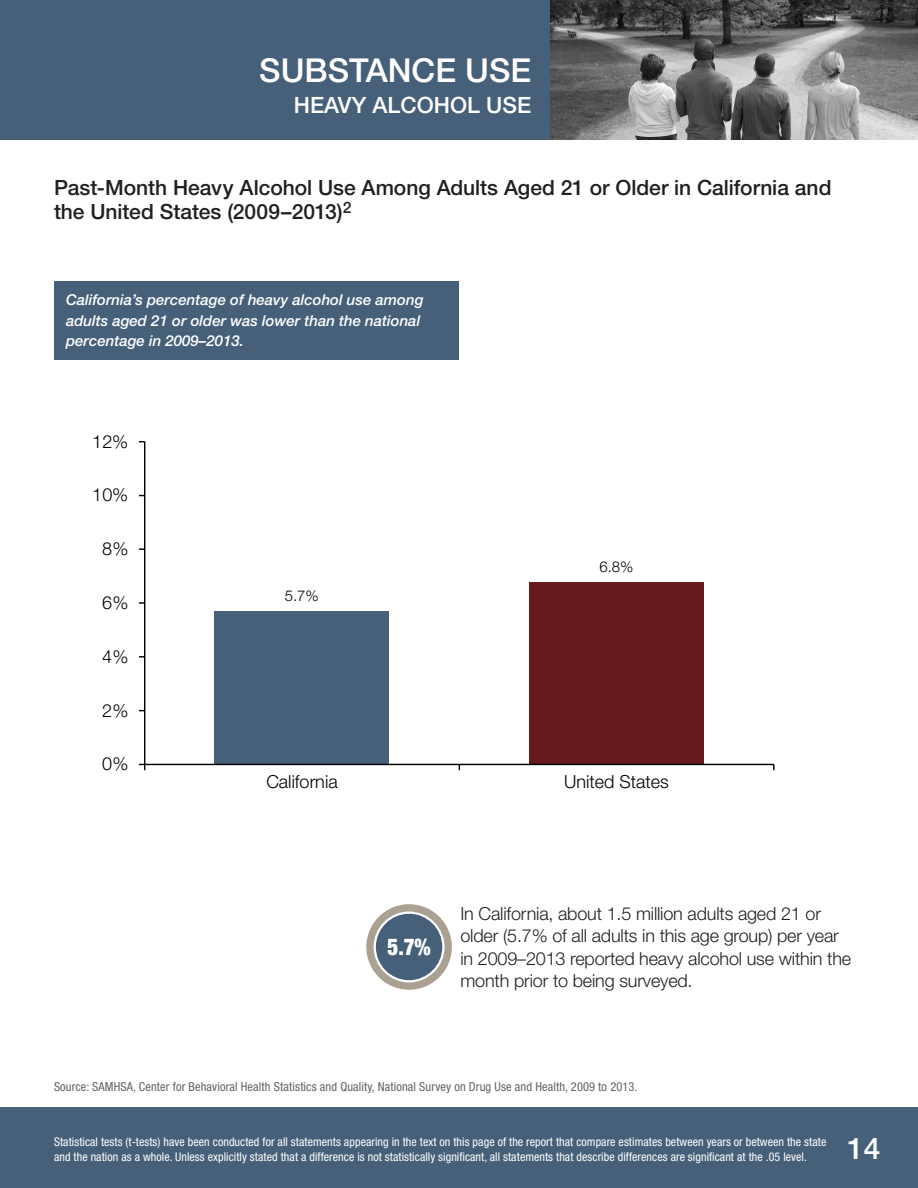
<style>
.page{position:relative;width:918px;height:1188px;background:#fff}
.page>*{position:absolute;margin:0;border:0;box-sizing:border-box;transform-origin:0 0}
.t1{font:500 33px "Helvetica Neue LT Std";color:#fff}
.t2{font:500 30px "Helvetica Neue LT Std";color:#fff}
.t3{font:900 condensed 23.25px "Helvetica Neue LT Std";color:#fff;scale:.9 1}
.t4{font:500 22.5px "Helvetica Neue LT Std";color:#fff}
.figure_title{font:500 21px/24px "Helvetica Neue LT Std";color:#231f20}
.highlight_text{font:300 18px/22.5px "Helvetica Neue LT Std";letter-spacing:-.01em;color:#231f20}
.t5{font:300 18px "Helvetica Neue LT Std";color:#000}
.box_text{font:italic 500 15px/20.2px "Helvetica Neue LT Std";color:#fff}
.t6{font:300 15px "Helvetica Neue LT Std";color:#000}
.section_header_-_lef{font:condensed 12.3px "Helvetica Neue LT Std";letter-spacing:.01em;color:#636366}
.section_header_-_lef-2{font:condensed 12px/15px "Helvetica Neue LT Std";letter-spacing:.005em;color:#fff}
.s1{font-size:18.6px}
</style>
<div class="page">
<div style="left:0;top:0;width:551px;height:140px;background:#466079"></div>
<img style="left:551px;top:0;width:367px;height:140px">
<div style="left:0;top:1107px;width:918px;height:81px;background:#466079"></div>
<div style="left:54px;top:281px;width:405px;height:78px;background:#466079"></div>
<div style="left:529px;top:582px;width:175px;height:182px;background:#661a1c"></div>
<div style="left:215px;top:611px;width:174px;height:153px;background:#466079"></div>
<hr style="left:144px;top:442px;width:1px;height:322px;background:#000">
<hr style="left:145px;top:764px;width:629px;height:1px;background:#000">
<svg style="left:139px;top:764px;width:6px;height:6px"></svg>
<svg style="left:773px;top:764px;width:2px;height:6px"></svg>
<svg style="left:366px;top:904px;width:86px;height:86px"></svg>
<svg style="left:374px;top:912px;width:71px;height:70px"></svg>
<div style="left:376px;top:914px;width:66px;height:66px;background:#466079;border-radius:50%"></div>
<h2 class="t1" style="left:259px;top:50px;width:273px">SUBSTANCE USE</h2>
<h2 class="t4" style="left:294px;top:92px;width:239px">HEAVY ALCOHOL USE</h2>
<p class="figure_title" style="left:54px;top:175px;width:779px">Past-Month Heavy Alcohol Use Among Adults Aged 21 or Older in California and the United States (2009–2013)<sup>2</sup></p>
<p class="box_text" style="left:66px;top:290px;width:359px">California’s percentage of heavy alcohol use among adults aged 21 or older was lower than the national percentage in 2009–2013.</p>
<p class="t5" style="left:92px;top:430px;width:37px">12%</p>
<p class="t5" style="left:92px;top:484px;width:37px">10%</p>
<p class="t5" style="left:102px;top:538px;width:28px">8%</p>
<p class="t5" style="left:102px;top:592px;width:28px">6%</p>
<p class="t5" style="left:102px;top:645px;width:28px">4%</p>
<p class="t5" style="left:102px;top:699px;width:28px">2%</p>
<p class="t5" style="left:102px;top:753px;width:28px">0%</p>
<p class="t6" style="left:285px;top:587px;width:35px">5.7%</p>
<p class="t6" style="left:599px;top:557px;width:35px">6.8%</p>
<p class="t5" style="left:266px;top:771px;width:73px">California</p>
<p class="t5" style="left:564px;top:771px;width:106px">United States</p>
<h3 class="t3" style="left:387px;top:932px;width:50px">5<span class="s1">.</span>7%</h3>
<p class="highlight_text" style="left:460px;top:902px;width:392px">In California, about 1.5 million adults aged 21 or older (5.7% of all adults in this age group) per year in 2009–2013 reported heavy alcohol use within the month prior to being surveyed.</p>
<h1 class="section_header_-_lef" style="left:54px;top:1079px;width:585px">Source: SAMHSA, Center for Behavioral Health Statistics and Quality, National Survey on Drug Use and Health, 2009 to 2013.</h1>
<h1 class="section_header_-_lef-2" style="left:54px;top:1134px;width:774px">Statistical tests (t-tests) have been conducted for all statements appearing in the text on this page of the report that compare estimates between years or between the state and the nation as a whole. Unless explicitly stated that a difference is not statistically significant, all statements that describe differences are significant at the .05 level.</h1>
<h2 class="t2" style="left:847px;top:1130px;width:35px">14</h2>
</div>
